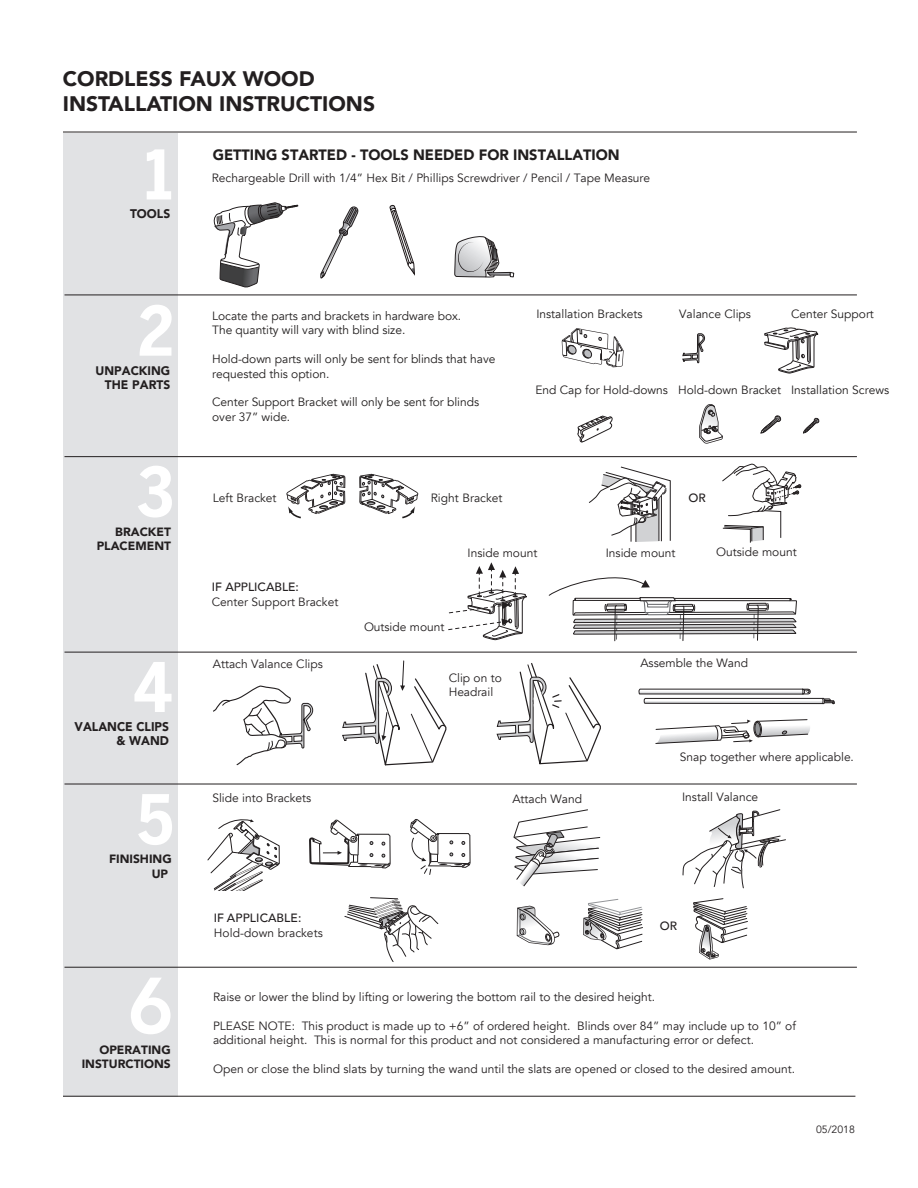
<style>
.page{position:relative;width:918px;height:1188px;background:#fff}
.page>*{position:absolute;margin:0;border:0;box-sizing:border-box;transform-origin:0 0}
.t1{font:800 78.75px "Avenir";color:#fff}
.t2{font:900 21px/25.2px "Avenir";color:#231f20}
.t3{font:900 15px "Avenir";color:#211e1e}
.t4{font:900 12.6px/14.4px "Avenir";color:#231f20;text-align:right;scale:.95 1}
.t5{font:900 12.45px "Avenir";letter-spacing:.005em;color:#231f20;scale:.96 1}
.t6{font:900 12.3px/14.4px "Avenir";color:#231f20;text-align:right}
.t7{font:12px/14.4px "Avenir";color:#231f20}
.t8{font:12px/14.4px "Avenir";letter-spacing:-.005em;color:#211e1e}
.t9{font:900 12px/14.4px "Avenir";color:#231f20;text-align:right}
.t10{font:500 12px "Avenir";color:#231f20}
.t11{font:10.5px "Avenir";color:#231f20}
</style>
<div class="page">
<div style="left:63px;top:133px;width:114px;height:963px;background:#e1e2e4"></div>
<hr style="left:64px;top:967px;width:793px;height:1px;background:#231f20">
<hr style="left:64px;top:652px;width:793px;height:1px;background:#231f20">
<hr style="left:64px;top:784px;width:793px;height:1px;background:#231f20">
<hr style="left:64px;top:456px;width:793px;height:1px;background:#231f20">
<hr style="left:64px;top:295px;width:793px;height:1px;background:#231f20">
<svg style="left:309px;top:819px;width:82px;height:49px"></svg>
<svg style="left:410px;top:819px;width:61px;height:56px"></svg>
<svg style="left:344px;top:897px;width:95px;height:65px"></svg>
<svg style="left:517px;top:906px;width:43px;height:62px"></svg>
<svg style="left:583px;top:899px;width:60px;height:69px"></svg>
<svg style="left:693px;top:898px;width:55px;height:62px"></svg>
<svg style="left:147px;top:149px;width:24px;height:50px"></svg>
<svg style="left:389px;top:205px;width:26px;height:71px"></svg>
<svg style="left:454px;top:236px;width:60px;height:42px"></svg>
<svg style="left:321px;top:206px;width:37px;height:73px"></svg>
<svg style="left:140px;top:305px;width:32px;height:51px"></svg>
<svg style="left:138px;top:466px;width:34px;height:52px"></svg>
<svg style="left:134px;top:662px;width:38px;height:50px"></svg>
<svg style="left:138px;top:794px;width:34px;height:51px"></svg>
<svg style="left:207px;top:819px;width:73px;height:71px"></svg>
<svg style="left:513px;top:809px;width:88px;height:78px"></svg>
<svg style="left:213px;top:202px;width:85px;height:86px"></svg>
<hr style="left:63px;top:132px;width:794px;height:1px;background:#231f20">
<svg style="left:212px;top:327px;width:623px;height:439px"></svg>
<svg style="left:682px;top:809px;width:104px;height:80px"></svg>
<hr style="left:63px;top:1096px;width:792px;height:1px;background:#231f20">
<h2 class="t2" style="left:63px;top:65px;width:314px">CORDLESS FAUX WOOD<br>INSTALLATION INSTRUCTIONS</h2>
<p class="t3" style="left:213px;top:142px;width:409px">GETTING STARTED - TOOLS NEEDED FOR INSTALLATION</p>
<p class="t5" style="left:130px;top:203px;width:43px">TOOLS</p>
<p class="t6" style="left:96px;top:363px;width:76px">UNPACKING<br>THE PARTS</p>
<p class="t9" style="left:97px;top:524px;width:76px">BRACKET<br>PLACEMENT</p>
<p class="t4" style="left:75px;top:719px;width:101px">VALANCE CLIPS &amp; WAND</p>
<p class="t9" style="left:109px;top:852px;width:64px">FINISHING<br>UP</p>
<h1 class="t1" style="left:127px;top:945px;width:48px">6</h1>
<p class="t9" style="left:82px;top:1042px;width:91px">OPERATING<br>INSTURCTIONS</p>
<p class="t7" style="left:212px;top:171px;width:440px">Rechargeable Drill with 1/4” Hex Bit / Phillips Screwdriver / Pencil / Tape Measure</p>
<p class="t8" style="left:212px;top:309px;width:250px">Locate the parts and brackets in hardware box.<br>The quantity will vary with blind size.</p>
<p class="t8" style="left:212px;top:352px;width:285px">Hold-down parts will only be sent for blinds that have requested this option.</p>
<p class="t8" style="left:212px;top:395px;width:268px">Center Support Bracket will only be sent for blinds over 37” wide.</p>
<p class="t8" style="left:536px;top:307px;width:108px">Installation Brackets</p>
<p class="t8" style="left:679px;top:307px;width:73px">Valance Clips</p>
<p class="t8" style="left:791px;top:307px;width:84px">Center Support</p>
<p class="t8" style="left:535px;top:383px;width:355px">End Cap for Hold-downs Hold-down Bracket Installation Screws</p>
<p class="t8" style="left:213px;top:491px;width:65px">Left Bracket</p>
<p class="t8" style="left:431px;top:491px;width:73px">Right Bracket</p>
<p class="t10" style="left:688px;top:487px;width:19px">OR</p>
<p class="t10" style="left:212px;top:577px;width:89px">IF APPLICABLE:</p>
<p class="t7" style="left:212px;top:595px;width:128px">Center Support Bracket</p>
<p class="t7" style="left:213px;top:657px;width:112px">Attach Valance Clips</p>
<p class="t7" style="left:468px;top:546px;width:71px">Inside mount</p>
<p class="t7" style="left:364px;top:620px;width:82px">Outside mount</p>
<p class="t7" style="left:449px;top:671px;width:55px">Clip on to<br>Headrail</p>
<p class="t7" style="left:606px;top:545px;width:71px">Inside mount</p>
<p class="t7" style="left:716px;top:545px;width:82px">Outside mount</p>
<p class="t7" style="left:640px;top:656px;width:109px">Assemble the Wand</p>
<p class="t7" style="left:680px;top:750px;width:175px">Snap together where applicable.</p>
<p class="t7" style="left:212px;top:791px;width:100px">Slide into Brackets</p>
<p class="t7" style="left:512px;top:792px;width:71px">Attach Wand</p>
<p class="t7" style="left:682px;top:790px;width:78px">Install Valance</p>
<p class="t10" style="left:214px;top:908px;width:89px">IF APPLICABLE:</p>
<p class="t7" style="left:214px;top:926px;width:111px">Hold-down brackets</p>
<p class="t10" style="left:660px;top:915px;width:19px">OR</p>
<p class="t7" style="left:213px;top:990px;width:444px">Raise or lower the blind by lifting or lowering the bottom rail to the desired height.</p>
<p class="t7" style="left:213px;top:1019px;width:584px">PLEASE NOTE: This product is made up to +6” of ordered height. Blinds over 84” may include up to 10” of additional height. This is normal for this product and not considered a manufacturing error or defect.</p>
<p class="t7" style="left:213px;top:1062px;width:584px">Open or close the blind slats by turning the wand until the slats are opened or closed to the desired amount.</p>
<p class="t11" style="left:816px;top:1123px;width:40px">05/2018</p>
</div>
